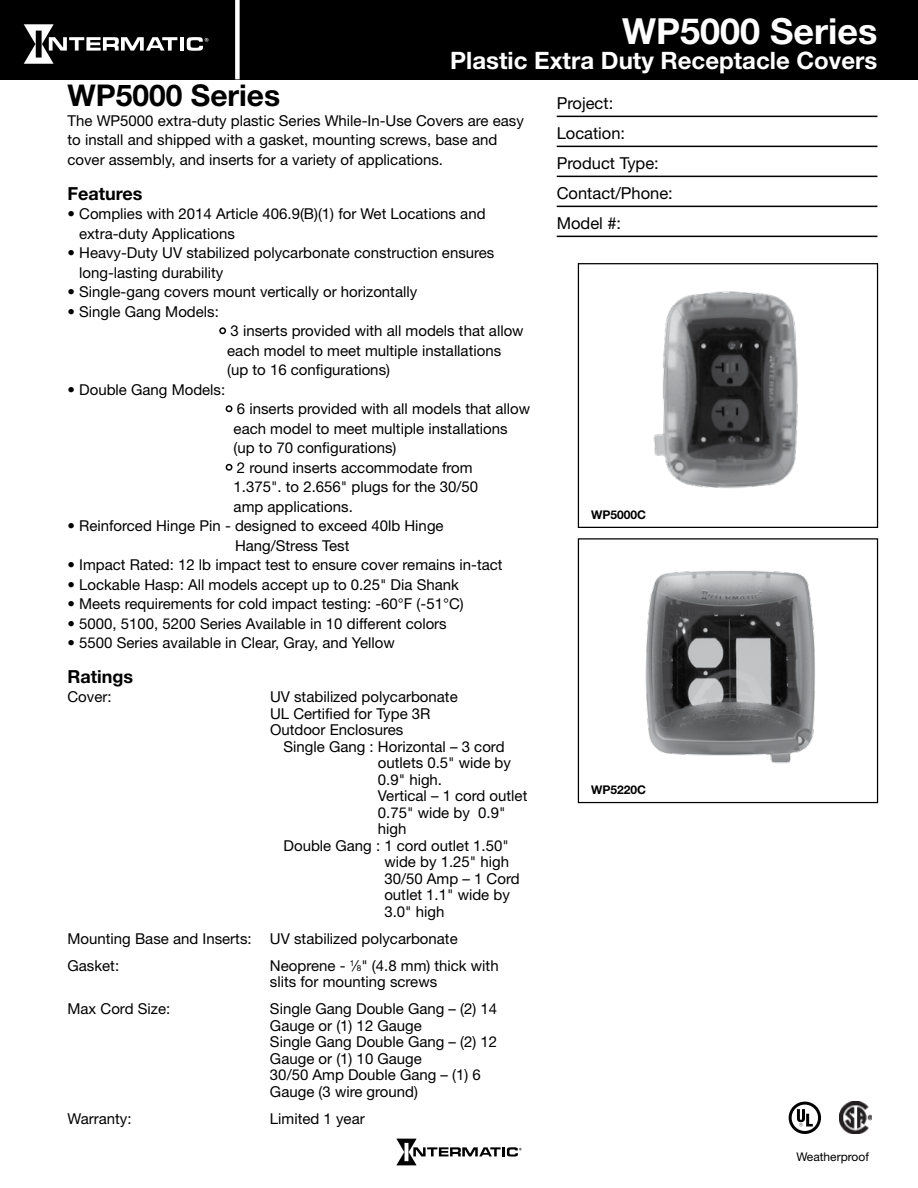
<style>
.page{position:relative;width:918px;height:1188px;background:#fff}
.page>*{position:absolute;margin:0;border:0;box-sizing:border-box;transform-origin:0 0}
.t1{font:700 36px "Helvetica Neue LT Std";color:#fff}
.t2{font:700 30px "Helvetica Neue LT Std";color:#000}
.t3{font:700 24px "Helvetica Neue LT Std";color:#fff}
.t4{font:700 18px "Helvetica Neue LT Std";color:#000}
.t5{font:16.5px/30px "Helvetica Neue LT Std";color:#000}
.t6{font:15px/19.5px "Helvetica Neue LT Std";color:#000}
.t7{font:700 12px "Helvetica Neue LT Std";color:#000}
.t8{font:12px "Helvetica Neue LT Std";color:#000}
.s1{font-size:8.25px}
</style>
<div class="page">
<svg style="left:396px;top:1139px;width:126px;height:26px"></svg>
<div style="left:0;top:0;width:918px;height:80px;background:#000"></div>
<hr style="left:180px;top:37px;width:4px;height:14px;background:#fff">
<svg style="left:187px;top:37px;width:21px;height:14px"></svg>
<svg style="left:24px;top:24px;width:153px;height:40px"></svg>
<div style="left:235px;top:0;width:5px;height:79px;background:#fff"></div>
<hr style="left:557px;top:116px;width:321px;height:1px;background:#000">
<hr style="left:557px;top:146px;width:321px;height:1px;background:#000">
<hr style="left:557px;top:176px;width:321px;height:1px;background:#000">
<hr style="left:557px;top:206px;width:321px;height:1px;background:#000">
<hr style="left:557px;top:236px;width:321px;height:1px;background:#000">
<div style="left:219px;top:327px;width:7px;height:7px;border:2px solid #000;border-radius:50%"></div>
<div style="left:226px;top:405px;width:6px;height:7px;border:2px solid #000;border-radius:50%"></div>
<div style="left:226px;top:464px;width:6px;height:7px;border:2px solid #000;border-radius:50%"></div>
<img style="left:653px;top:291px;width:145px;height:197px">
<div style="left:578px;top:263px;width:300px;height:265px;border:1px solid #000"></div>
<img style="left:645px;top:571px;width:170px;height:193px">
<div style="left:578px;top:538px;width:300px;height:265px;border:1px solid #000"></div>
<svg style="left:789px;top:1102px;width:32px;height:32px"></svg>
<img style="left:839px;top:1102px;width:33px;height:32px">
<h1 class="t1" style="left:622px;top:9px;width:257px">WP5000 Series</h1>
<h3 class="t3" style="left:450px;top:46px;width:429px">Plastic Extra Duty Receptacle Covers</h3>
<h2 class="t2" style="left:68px;top:77px;width:214px">WP5000 Series</h2>
<p class="t6" style="left:68px;top:111px;width:458px">The WP5000 extra-duty plastic Series While-In-Use Covers are easy to install and shipped with a gasket, mounting screws, base and cover assembly, and inserts for a variety of applications.</p>
<p class="t4" style="left:68px;top:182px;width:77px">Features</p>
<p class="t6" style="left:79px;top:204px;width:408px;text-indent:-12px">• Complies with 2014 Article 406.9(B)(1) for Wet Locations and extra-duty Applications</p>
<p class="t6" style="left:79px;top:243px;width:417px;text-indent:-12px">• Heavy-Duty UV stabilized polycarbonate construction ensures long-lasting durability</p>
<p class="t6" style="left:68px;top:282px;width:351px">• Single-gang covers mount vertically or horizontally</p>
<p class="t6" style="left:68px;top:301px;width:153px">• Single Gang Models:</p>
<p class="t6" style="left:227px;top:321px;width:298px">3 inserts provided with all models that allow each model to meet multiple installations (up to 16 configurations)</p>
<p class="t6" style="left:67px;top:379px;width:159px">• Double Gang Models:</p>
<p class="t6" style="left:234px;top:399px;width:298px">6 inserts provided with all models that allow each model to meet multiple installations (up to 70 configurations)<br>2 round inserts accommodate from<br>1.375". to 2.656" plugs for the 30/50<br>amp applications.</p>
<p class="t6" style="left:235px;top:516px;width:210px;text-indent:-168px">• Reinforced Hinge Pin - designed to exceed 40lb Hinge<br>Hang/Stress Test</p>
<p class="t6" style="left:67px;top:555px;width:437px">• Impact Rated: 12 lb impact test to ensure cover remains in-tact</p>
<p class="t6" style="left:67px;top:574px;width:393px">• Lockable Hasp: All models accept up to 0.25" Dia Shank</p>
<p class="t6" style="left:67px;top:594px;width:398px">• Meets requirements for cold impact testing: -60°F (-51°C)</p>
<p class="t6" style="left:67px;top:613px;width:381px">• 5000, 5100, 5200 Series Available in 10 different colors</p>
<p class="t6" style="left:67px;top:633px;width:329px">• 5500 Series available in Clear, Gray, and Yellow</p>
<p class="t4" style="left:68px;top:665px;width:67px">Ratings</p>
<p class="t6" style="left:68px;top:687px;width:46px">Cover:</p>
<p class="t6" style="left:270px;top:689px;width:189px;line-height:16.5px">UV stabilized polycarbonate<br>UL Certified for Type 3R<br>Outdoor Enclosures</p>
<p class="t6" style="left:284px;top:737px;width:223px">Single Gang : Horizontal – 3 cord</p>
<p class="t6" style="left:378px;top:753px;width:135px">outlets 0.5" wide by</p>
<p class="t6" style="left:378px;top:770px;width:66px">0.9" high.</p>
<p class="t6" style="left:378px;top:786px;width:151px">Vertical – 1 cord outlet</p>
<p class="t6" style="left:378px;top:803px;width:129px">0.75" wide by 0.9"</p>
<p class="t6" style="left:378px;top:819px;width:30px">high</p>
<p class="t6" style="left:283px;top:836px;width:227px">Double Gang : 1 cord outlet 1.50"</p>
<p class="t6" style="left:384px;top:852px;width:126px">wide by 1.25" high</p>
<p class="t6" style="left:384px;top:869px;width:137px">30/50 Amp – 1 Cord</p>
<p class="t6" style="left:384px;top:885px;width:127px">outlet 1.1" wide by</p>
<p class="t6" style="left:384px;top:902px;width:62px">3.0" high</p>
<p class="t6" style="left:67px;top:925px;width:392px;line-height:27px">Mounting Base and Inserts: UV stabilized polycarbonate<br>Gasket:</p>
<p class="t6" style="left:270px;top:957px;width:230px;line-height:16.5px">Neoprene - <sup>1</sup>⁄<span class="s1">8</span>" (4.8 mm) thick with slits for mounting screws</p>
<p class="t6" style="left:67px;top:999px;width:104px">Max Cord Size:</p>
<p class="t6" style="left:270px;top:1001px;width:229px;line-height:16.5px">Single Gang Double Gang – (2) 14<br>Gauge or (1) 12 Gauge<br>Single Gang Double Gang – (2) 12<br>Gauge or (1) 10 Gauge<br>30/50 Amp Double Gang – (1) 6<br>Gauge (3 wire ground)</p>
<p class="t6" style="left:67px;top:1109px;width:66px">Warranty:</p>
<p class="t6" style="left:270px;top:1109px;width:96px">Limited 1 year</p>
<p class="t5" style="left:557px;top:88px;width:118px">Project:<br>Location:<br>Product Type:<br>Contact/Phone:<br>Model #:</p>
<p class="t7" style="left:591px;top:507px;width:56px">WP5000C</p>
<p class="t7" style="left:591px;top:783px;width:56px">WP5220C</p>
<p class="t8" style="left:796px;top:1149px;width:74px">Weatherproof</p>
</div>
